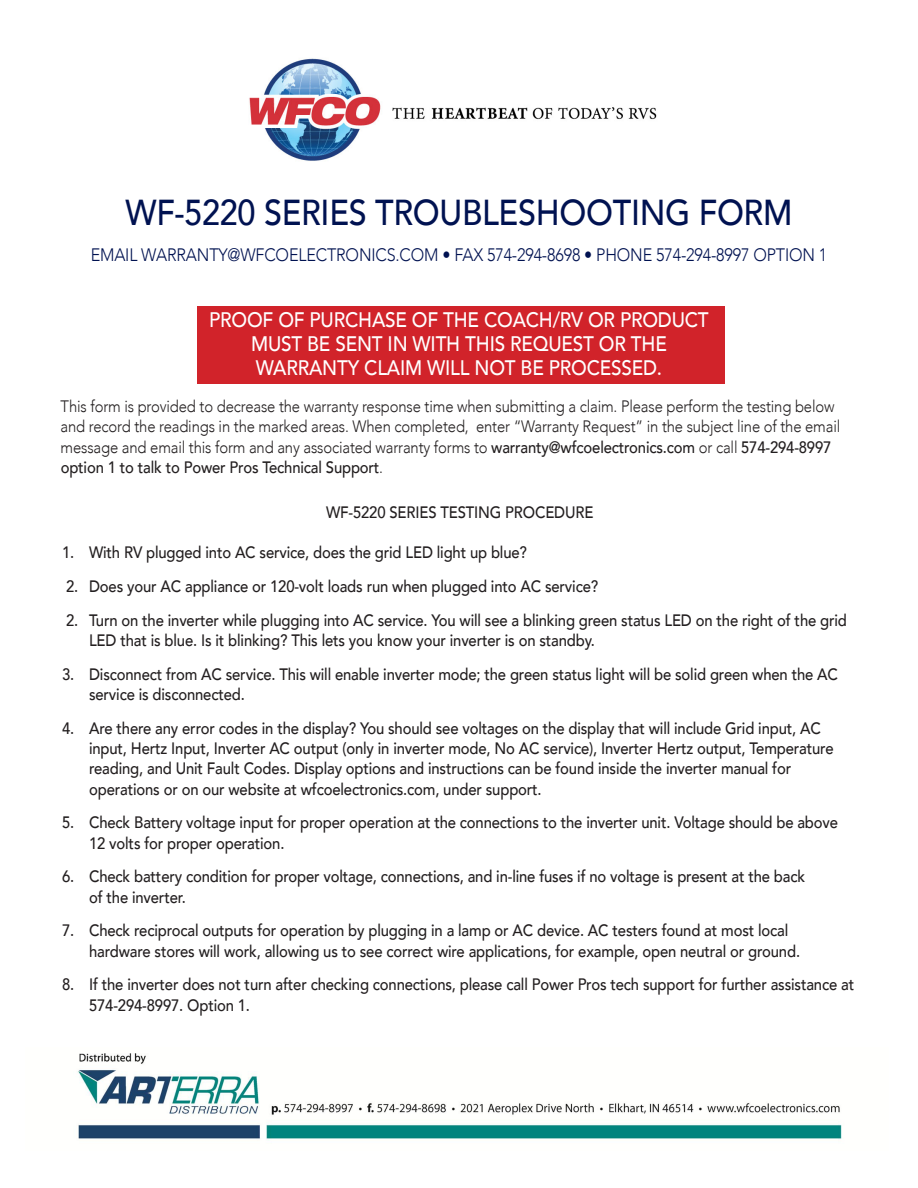
<style>
.page{position:relative;width:918px;height:1188px;background:#fff}
.page>*{position:absolute;margin:0;border:0;box-sizing:border-box;transform-origin:0 0}
.t1{font:500 36px "Avenir";letter-spacing:-.01em;color:#001251;scale:.9 1}
.Copy{font:500 21px/24px "Avenir";letter-spacing:-.01em;color:#fff;text-align:center;scale:.9 1}
.t2{font:300 18px "Avenir";letter-spacing:-.01em;color:#001251;scale:.9 1}
.Copy-2{font:500 16.5px/20.2px "Avenir";letter-spacing:-.01em;color:#231f20;scale:.9 1}
.Copy-3{font:300 16.5px/20.2px "Avenir";letter-spacing:-.01em;color:#231f20;scale:.9 1}
.s1{font-weight:500}
</style>
<div class="page">
<img style="left:77px;top:1053px;width:765px;height:86px">
<img style="left:249px;top:58px;width:408px;height:103px">
<div style="left:198px;top:306px;width:527px;height:78px;background:#d1232a"></div>
<p class="t1" style="left:126px;top:182px;width:743px">WF-5220 SERIES TROUBLESHOOTING FORM</p>
<p class="t2" style="left:91px;top:244px;width:820px">EMAIL WARRANTY@WFCOELECTRONICS.COM • FAX 574-294-8698 • PHONE 574-294-8997 OPTION 1</p>
<p class="Copy" style="left:209px;top:307px;width:557px">PROOF OF PURCHASE OF THE COACH/RV OR PRODUCT<br>MUST BE SENT IN WITH THIS REQUEST OR THE</p>
<p class="Copy" style="left:256px;top:355px;width:453px">WARRANTY CLAIM WILL NOT BE PROCESSED.</p>
<p class="Copy-3" style="left:61px;top:396px;width:868px">This form is provided to decrease the warranty response time when submitting a claim. Please perform the testing below and record the readings in the marked areas. When completed, enter “Warranty Request” in the subject line of the email message and email this form and any associated warranty forms to <span class="s1">warranty@wfcoelectronics.com</span> or call <span class="s1">574-294-8997 option 1 to talk to Power Pros Technical Support</span>.</p>
<p class="Copy-2" style="left:326px;top:501px;width:299px">WF-5220 SERIES TESTING PROCEDURE</p>
<p class="Copy-2" style="left:62px;top:542px;width:518px">1. With RV plugged into AC service, does the grid LED light up blue?</p>
<p class="Copy-2" style="left:66px;top:575px;width:593px">2. Does your AC appliance or 120-volt loads run when plugged into AC service?</p>
<p class="Copy-2" style="left:89px;top:609px;width:844px;text-indent:-23px">2. Turn on the inverter while plugging into AC service. You will see a blinking green status LED on the right of the grid<br>LED that is blue. Is it blinking? This lets you know your inverter is on standby.</p>
<p class="Copy-2" style="left:89px;top:663px;width:834px;text-indent:-27px">3. Disconnect from AC service. This will enable inverter mode; the green status light will be solid green when the AC service is disconnected.</p>
<p class="Copy-2" style="left:89px;top:717px;width:829px;text-indent:-27px">4. Are there any error codes in the display? You should see voltages on the display that will include Grid input, AC input, Hertz Input, Inverter AC output (only in inverter mode, No AC service), Inverter Hertz output, Temperature reading, and Unit Fault Codes. Display options and instructions can be found inside the inverter manual for operations or on our website at wfcoelectronics.com, under support.</p>
<p class="Copy-2" style="left:89px;top:812px;width:834px;text-indent:-27px">5. Check Battery voltage input for proper operation at the connections to the inverter unit. Voltage should be above<br>12 volts for proper operation.</p>
<p class="Copy-2" style="left:89px;top:866px;width:797px;text-indent:-27px">6. Check battery condition for proper voltage, connections, and in-line fuses if no voltage is present at the back of the inverter.</p>
<p class="Copy-2" style="left:89px;top:920px;width:792px;text-indent:-27px">7. Check reciprocal outputs for operation by plugging in a lamp or AC device. AC testers found at most local hardware stores will work, allowing us to see correct wire applications, for example, open neutral or ground.</p>
<p class="Copy-2" style="left:89px;top:974px;width:852px;text-indent:-27px">8. If the inverter does not turn after checking connections, please call Power Pros tech support for further assistance at<br>574-294-8997. Option 1.</p>
</div>
